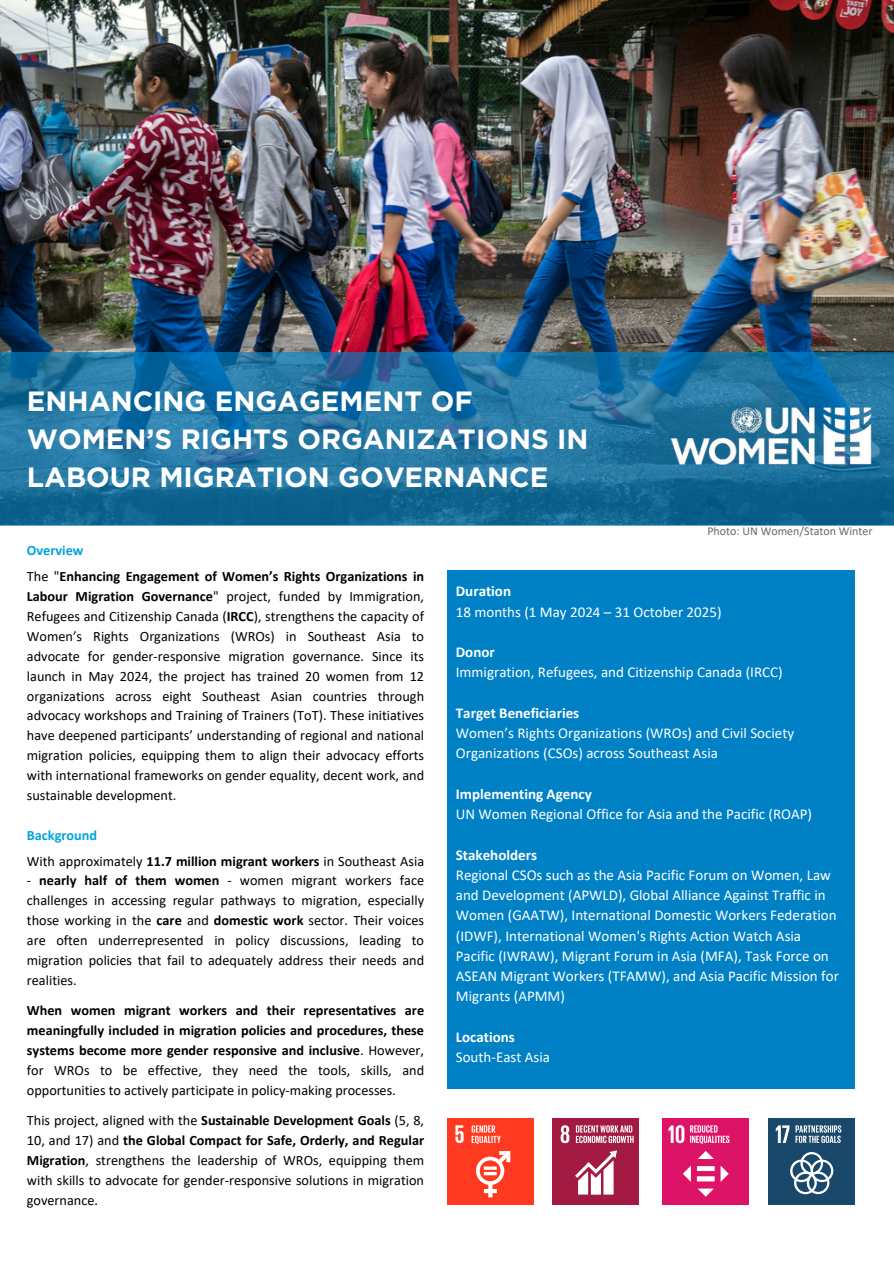
<style>
.page{position:relative;width:894px;height:1264px;background:#fff}
.page>*{position:absolute;margin:0;border:0;box-sizing:border-box;transform-origin:0 0}
.t1{font:700 27.75px/38.2px "Gotham";color:#fff}
.t2{font:15px/20.2px "Calibri";color:#fff}
.t3{font:14.25px/19.8px "Calibri";color:#000;text-align:justify}
.t4{font:700 14.25px/19.8px "Calibri";color:#000;text-align:justify}
.t5{font:700 14.25px "Calibri";color:#00a3e0}
.t6{font:12px "Calibri";color:#6d665e}
.s1{font-weight:700}
.s2{font-weight:400}
</style>
<div class="page">
<img style="left:0;top:0;width:893px;height:352px">
<svg style="left:0;top:352px;width:893px;height:173px;background:#1c719e"></svg>
<img style="left:668px;top:406px;width:205px;height:65px">
<div style="left:446px;top:570px;width:408px;height:518px;background:#0081c6"></div>
<div style="left:446px;top:1118px;width:87px;height:86px;background:#ff3a21"></div>
<svg style="left:455px;top:1125px;width:8px;height:17px"></svg>
<svg style="left:476px;top:1151px;width:34px;height:46px"></svg>
<svg style="left:483px;top:1171px;width:13px;height:4px"></svg>
<svg style="left:471px;top:1125px;width:29px;height:18px"></svg>
<div style="left:552px;top:1118px;width:87px;height:86px;background:#a21942"></div>
<svg style="left:560px;top:1125px;width:9px;height:18px"></svg>
<svg style="left:575px;top:1150px;width:41px;height:44px"></svg>
<svg style="left:575px;top:1125px;width:58px;height:18px"></svg>
<div style="left:662px;top:1118px;width:87px;height:86px;background:#dd1367"></div>
<svg style="left:668px;top:1125px;width:61px;height:18px"></svg>
<svg style="left:683px;top:1151px;width:45px;height:45px"></svg>
<div style="left:767px;top:1118px;width:87px;height:86px;background:#19486a"></div>
<svg style="left:775px;top:1125px;width:66px;height:69px"></svg>
<h2 class="t1" style="left:27px;top:381px;width:563px">ENHANCING ENGAGEMENT OF<br>WOMEN’S RIGHTS ORGANIZATIONS IN<br>LABOUR MIGRATION GOVERNANCE</h2>
<h3 class="t6" style="left:707px;top:526px;width:167px">Photo: UN Women/Staton Winter</h3>
<p class="t5" style="left:27px;top:544px;width:58px">Overview</p>
<h1 class="t3" style="left:27px;top:567px;width:398px">The "<span class="s1">Enhancing Engagement of Women’s Rights Organizations in Labour Migration Governance</span>" project, funded by Immigration, Refugees and Citizenship Canada (<span class="s1">IRCC</span>), strengthens the capacity of Women’s Rights Organizations (WROs) in Southeast Asia to advocate for gender-responsive migration governance. Since its launch in May 2024, the project has trained 20 women from 12 organizations across eight Southeast Asian countries through advocacy workshops and Training of Trainers (ToT). These initiatives have deepened participants’ understanding of regional and national migration policies, equipping them to align their advocacy efforts with international frameworks on gender equality, decent work, and sustainable development.</h1>
<p class="t5" style="left:27px;top:829px;width:72px">Background</p>
<p class="t3" style="left:27px;top:852px;width:398px">With approximately <span class="s1">11.7 million migrant workers</span> in Southeast Asia</p>
<p class="t3" style="left:27px;top:872px;width:398px">- <span class="s1">nearly half of them women</span> - women migrant workers face challenges in accessing regular pathways to migration, especially those working in the <span class="s1">care</span> and <span class="s1">domestic work</span> sector. Their voices are often underrepresented in policy discussions, leading to migration policies that fail to adequately address their needs and realities.</p>
<h2 class="t4" style="left:27px;top:1001px;width:398px">When women migrant workers and their representatives are meaningfully included in migration policies and procedures, these systems become more gender responsive and inclusive<span class="s2">. However, for WROs to be effective, they need the tools, skills, and opportunities to actively participate in policy-making processes.</span></h2>
<h3 class="t3" style="left:27px;top:1111px;width:398px">This project, aligned with the <span class="s1">Sustainable Development Goals</span> (5, 8, 10, and 17) and <span class="s1">the Global Compact for Safe, Orderly, and Regular Migration</span>, strengthens the leadership of WROs, equipping them with skills to advocate for gender-responsive solutions in migration governance.</h3>
<h3 class="t2" style="left:455px;top:582px;width:267px"><span class="s1">Duration<br></span>18 months (1 May 2024 – 31 October 2025)</h3>
<h3 class="t2" style="left:455px;top:643px;width:328px"><span class="s1">Donor<br></span>Immigration, Refugees, and Citizenship Canada (IRCC)</h3>
<h3 class="t2" style="left:455px;top:704px;width:340px"><span class="s1">Target Beneficiaries<br></span>Women’s Rights Organizations (WROs) and Civil Society<br>Organizations (CSOs) across Southeast Asia</h3>
<h3 class="t2" style="left:455px;top:785px;width:358px"><span class="s1">Implementing Agency<br></span>UN Women Regional Office for Asia and the Pacific (ROAP)</h3>
<h3 class="t2" style="left:455px;top:845px;width:384px"><span class="s1">Stakeholders<br></span>Regional CSOs such as the Asia Pacific Forum on Women, Law and Development (APWLD), Global Alliance Against Traffic in Women (GAATW), International Domestic Workers Federation (IDWF), International Women's Rights Action Watch Asia Pacific (IWRAW), Migrant Forum in Asia (MFA), Task Force on ASEAN Migrant Workers (TFAMW), and Asia Pacific Mission for Migrants (APMM)</h3>
<h3 class="t2" style="left:455px;top:1028px;width:96px"><span class="s1">Locations<br></span>South-East Asia</h3>
</div>
